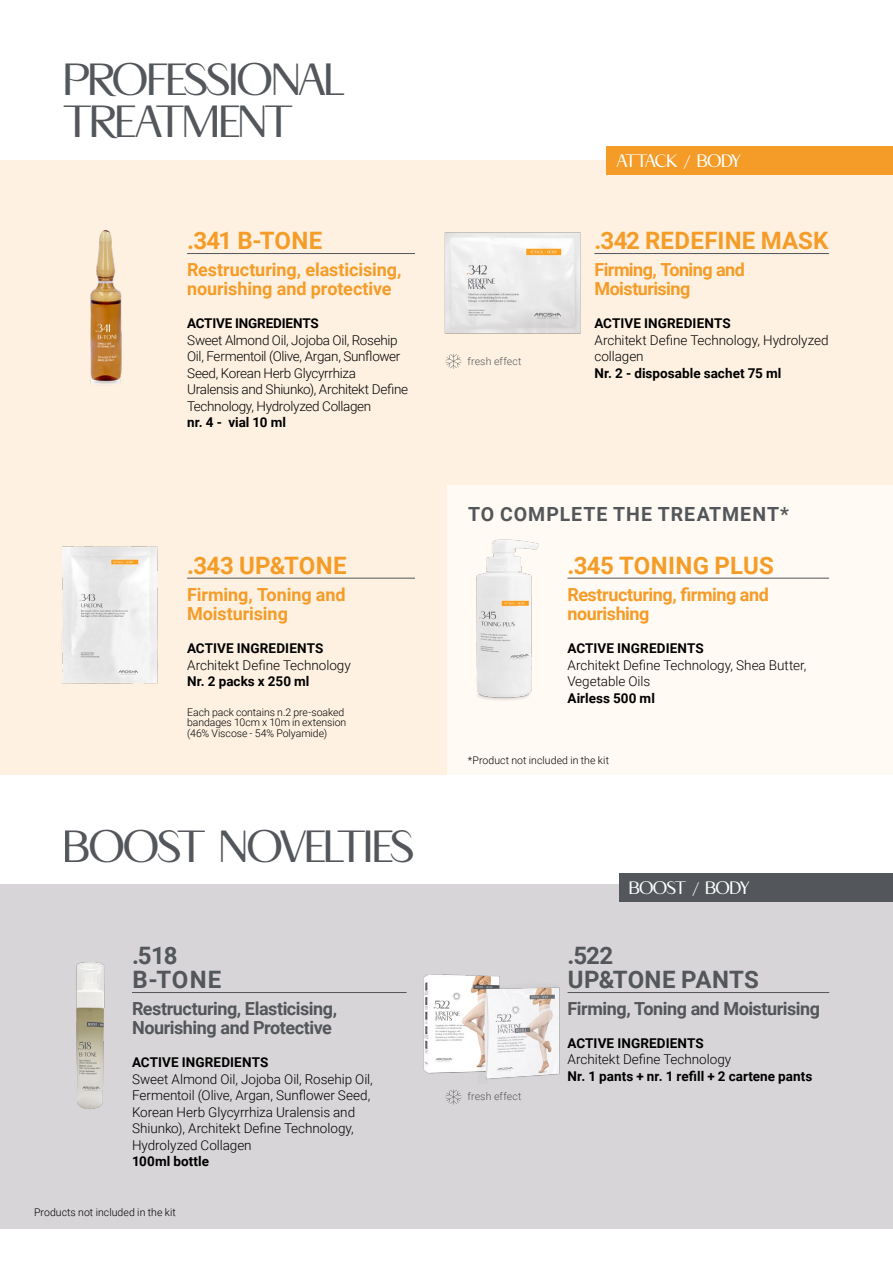
<style>
.page{position:relative;width:893px;height:1263px;background:#fff}
.page>*{position:absolute;margin:0;border:0;box-sizing:border-box;transform-origin:0 0}
.t1{font:45px/42px "APOLLO";letter-spacing:-.02em;color:#53565a}
.t2{font:700 24px "Roboto";letter-spacing:.01em;color:#f59c28}
.t3{font:700 24px/24px "Roboto";letter-spacing:.01em;color:#53565a}
.t4{font:700 19.5px "Roboto";letter-spacing:.045em;color:#53565a}
.t5{font:700 18px/19.5px "Roboto";letter-spacing:-.01em;color:#f59c28}
.t6{font:700 18px/19.5px "Roboto";letter-spacing:-.025em;color:#53565a}
.t7{font:700 18px/19.5px "Roboto";letter-spacing:-.03em;color:#f59c28}
.t8{font:18px "APOLLO";letter-spacing:-.005em;color:#fff}
.t9{font:300 13.5px/16.5px "Roboto";letter-spacing:-.01em;color:#000}
.t10{font:700 13.5px "Roboto";letter-spacing:.005em;color:#000}
.t11{font:700 13.5px "Roboto";letter-spacing:-.015em;color:#000}
.t12{font:300 10.5px/10.5px "Roboto";color:#000}
.t13{font:300 10.5px "Roboto";letter-spacing:.015em;color:#53565a}
</style>
<div class="page">
<div style="left:0;top:160px;width:893px;height:615px;background:#fef1e2"></div>
<div style="left:0;top:884px;width:893px;height:345px;background:#d7d5d7"></div>
<div style="left:619px;top:873px;width:274px;height:29px;background:#53565a"></div>
<div style="left:607px;top:146px;width:286px;height:29px;background:#f59c28"></div>
<div style="left:447px;top:485px;width:446px;height:290px;background:#fffaf4"></div>
<svg style="left:446px;top:354px;width:16px;height:15px"></svg>
<svg style="left:446px;top:1089px;width:16px;height:15px"></svg>
<hr style="left:132px;top:992px;width:275px;height:1px;background:#53565a">
<hr style="left:568px;top:992px;width:261px;height:1px;background:#53565a">
<hr style="left:187px;top:253px;width:228px;height:1px;background:#53565a">
<hr style="left:594px;top:253px;width:235px;height:1px;background:#53565a">
<hr style="left:187px;top:578px;width:228px;height:1px;background:#53565a">
<hr style="left:567px;top:578px;width:262px;height:1px;background:#53565a">
<img style="left:423px;top:974px;width:137px;height:106px">
<img style="left:444px;top:232px;width:137px;height:102px">
<img style="left:61px;top:546px;width:97px;height:138px">
<img style="left:476px;top:539px;width:63px;height:161px">
<img style="left:90px;top:230px;width:32px;height:154px">
<img style="left:76px;top:962px;width:29px;height:147px">
<h1 class="t1" style="left:64px;top:59px;width:282px">PROFESSIONAL<br>TREATMENT</h1>
<h2 class="t2" style="left:187px;top:224px;width:137px">.341 B-TONE</h2>
<h3 class="t5" style="left:187px;top:259px;width:216px">Restructuring, elasticising, nourishing and protective</h3>
<p class="t11" style="left:187px;top:314px;width:133px">ACTIVE INGREDIENTS</p>
<p class="t9" style="left:187px;top:331px;width:223px">Sweet Almond Oil, Jojoba Oil, Rosehip Oil, Fermentoil (Olive, Argan, Sunflower Seed, Korean Herb Glycyrrhiza Uralensis and Shiunko), Architekt Define Technology, Hydrolyzed Collagen</p>
<p class="t10" style="left:187px;top:413px;width:100px">nr. 4 - vial 10 ml</p>
<h2 class="t2" style="left:187px;top:548px;width:161px">.343 UP&amp;TONE</h2>
<h3 class="t5" style="left:187px;top:584px;width:160px">Firming, Toning and<br>Moisturising</h3>
<p class="t10" style="left:187px;top:639px;width:138px">ACTIVE INGREDIENTS</p>
<p class="t9" style="left:187px;top:656px;width:165px">Architekt Define Technology</p>
<p class="t10" style="left:187px;top:672px;width:124px">Nr. 2 packs x 250 ml</p>
<p class="t12" style="left:187px;top:706px;width:161px">Each pack contains n.2 pre-soaked bandages 10cm x 10m in extension (46% Viscose - 54% Polyamide)</p>
<h1 class="t1" style="left:64px;top:825px;width:351px">BOOST NOVELTIES</h1>
<h2 class="t3" style="left:132px;top:942px;width:91px">.518<br>B-TONE</h2>
<h3 class="t6" style="left:132px;top:998px;width:207px">Restructuring, Elasticising,<br>Nourishing and Protective</h3>
<p class="t10" style="left:132px;top:1053px;width:138px">ACTIVE INGREDIENTS</p>
<p class="t9" style="left:132px;top:1070px;width:242px">Sweet Almond Oil, Jojoba Oil, Rosehip Oil, Fermentoil (Olive, Argan, Sunflower Seed, Korean Herb Glycyrrhiza Uralensis and Shiunko), Architekt Define Technology, Hydrolyzed Collagen</p>
<p class="t10" style="left:132px;top:1152px;width:78px">100ml bottle</p>
<p class="t12" style="left:34px;top:1207px;width:143px">Products not included in the kit</p>
<p class="t13" style="left:467px;top:354px;width:56px">fresh effect</p>
<h3 class="t8" style="left:617px;top:149px;width:126px">ATTACK / BODY</h3>
<h2 class="t2" style="left:594px;top:224px;width:236px">.342 REDEFINE MASK</h2>
<h3 class="t7" style="left:594px;top:259px;width:152px">Firming, Toning and<br>Moisturising</h3>
<p class="t10" style="left:594px;top:314px;width:138px">ACTIVE INGREDIENTS</p>
<p class="t9" style="left:594px;top:331px;width:236px">Architekt Define Technology, Hydrolyzed collagen</p>
<p class="t10" style="left:594px;top:364px;width:188px">Nr. 2 - disposable sachet 75 ml</p>
<h3 class="t4" style="left:468px;top:501px;width:322px">TO COMPLETE THE TREATMENT*</h3>
<h2 class="t2" style="left:567px;top:548px;width:208px">.345 TONING PLUS</h2>
<h3 class="t5" style="left:567px;top:584px;width:203px">Restructuring, firming and nourishing</h3>
<p class="t10" style="left:567px;top:639px;width:138px">ACTIVE INGREDIENTS</p>
<p class="t9" style="left:567px;top:656px;width:241px">Architekt Define Technology, Shea Butter,<br>Vegetable Oils</p>
<p class="t10" style="left:567px;top:688px;width:89px">Airless 500 ml</p>
<p class="t12" style="left:468px;top:755px;width:143px">*Product not included in the kit</p>
<h3 class="t8" style="left:629px;top:876px;width:122px">BOOST / BODY</h3>
<p class="t13" style="left:467px;top:1089px;width:56px">fresh effect</p>
<h2 class="t3" style="left:568px;top:942px;width:193px">.522<br>UP&amp;TONE PANTS</h2>
<h3 class="t6" style="left:568px;top:998px;width:254px">Firming, Toning and Moisturising</h3>
<p class="t10" style="left:568px;top:1034px;width:138px">ACTIVE INGREDIENTS</p>
<p class="t9" style="left:568px;top:1051px;width:165px">Architekt Define Technology</p>
<p class="t10" style="left:568px;top:1067px;width:246px">Nr. 1 pants + nr. 1 refill + 2 cartene pants</p>
</div>
